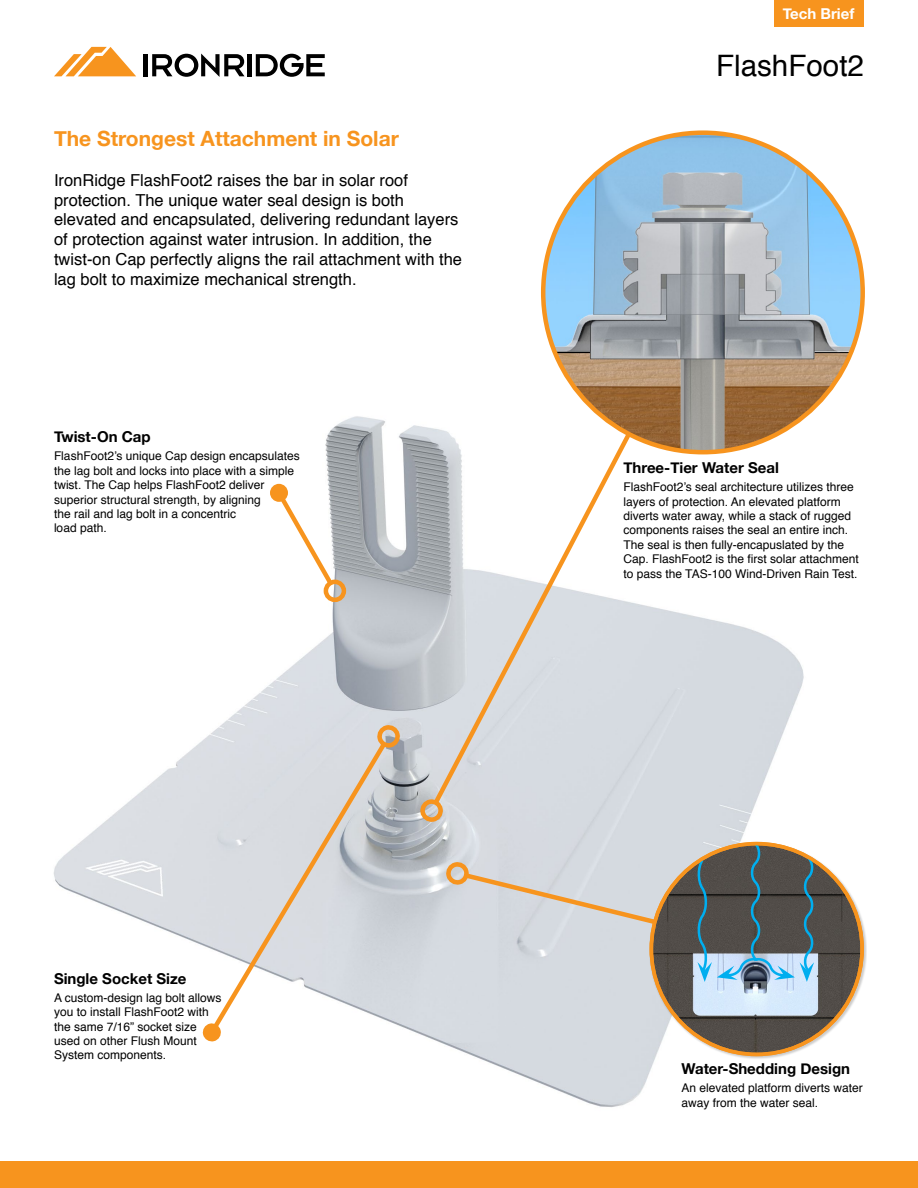
<style>
.page{position:relative;width:918px;height:1188px;background:#fff}
.page>*{position:absolute;margin:0;border:0;box-sizing:border-box;transform-origin:0 0}
.t1{font:29.55px "Helvetica";color:#000}
.t2{font:700 21px "Helvetica Neue";color:#f7941e}
.t3{font:16.5px/19.8px "Helvetica";color:#000}
.t4{font:700 15px "Helvetica Neue";color:#000}
.t5{font:700 15px "Helvetica Neue";color:#fff}
.t6{font:12px/14.4px "Helvetica";color:#000}
</style>
<div class="page">
<img style="left:53px;top:416px;width:751px;height:691px">
<svg style="left:206px;top:738px;width:184px;height:301px"></svg>
<svg style="left:373px;top:721px;width:30px;height:31px"></svg>
<svg style="left:202px;top:1023px;width:20px;height:19px"></svg>
<div style="left:774px;top:0;width:89px;height:27px;background:#f7941e"></div>
<div style="left:0;top:1161px;width:918px;height:27px;background:#f7941e"></div>
<hr style="left:247px;top:54px;width:4px;height:22px;background:#000">
<svg style="left:256px;top:54px;width:69px;height:23px"></svg>
<hr style="left:144px;top:54px;width:4px;height:22px;background:#000">
<svg style="left:152px;top:54px;width:93px;height:23px"></svg>
<svg style="left:54px;top:47px;width:82px;height:29px"></svg>
<svg style="left:430px;top:267px;width:292px;height:542px"></svg>
<svg style="left:420px;top:799px;width:23px;height:26px"></svg>
<img style="left:543px;top:133px;width:320px;height:318px">
<svg style="left:273px;top:487px;width:64px;height:102px"></svg>
<div style="left:324px;top:580px;width:22px;height:22px;border:4px solid #f7941e;border-radius:50%"></div>
<div style="left:270px;top:484px;width:18px;height:18px;background:#f7941e;border-radius:50%"></div>
<div style="left:649px;top:842px;width:218px;height:218px;background:#000;opacity:.2"></div>
<img style="left:651px;top:844px;width:211px;height:210px;border-radius:105px">
<svg style="left:443px;top:840px;width:374px;height:142px"></svg>
<h2 class="t2" style="left:54px;top:126px;width:346px">The Strongest Attachment in Solar</h2>
<p class="t3" style="left:54px;top:171px;width:410px">IronRidge FlashFoot2 raises the bar in solar roof protection. The unique water seal design is both elevated and encapsulated, delivering redundant layers of protection against water intrusion. In addition, the twist-on Cap perfectly aligns the rail attachment with the lag bolt to maximize mechanical strength.</p>
<p class="t4" style="left:54px;top:428px;width:98px">Twist-On Cap</p>
<p class="t6" style="left:54px;top:450px;width:247px">FlashFoot2’s unique Cap design encapsulates the lag bolt and locks into place with a simple twist. The Cap helps FlashFoot2 deliver superior structural strength, by aligning<br>the rail and lag bolt in a concentric<br>load path.</p>
<p class="t4" style="left:54px;top:969px;width:134px">Single Socket Size</p>
<p class="t6" style="left:54px;top:991px;width:169px">A custom-design lag bolt allows you to install FlashFoot2 with the same 7/16” socket size used on other Flush Mount<br>System components.</p>
<p class="t5" style="left:783px;top:4px;width:73px">Tech Brief</p>
<h1 class="t1" style="left:716px;top:53px;width:149px">FlashFoot2</h1>
<p class="t4" style="left:623px;top:458px;width:157px">Three-Tier Water Seal</p>
<p class="t6" style="left:623px;top:481px;width:237px">FlashFoot2’s seal architecture utilizes three layers of protection. An elevated platform diverts water away, while a stack of rugged components raises the seal an entire inch.<br>The seal is then fully-encapuslated by the Cap. FlashFoot2 is the first solar attachment to pass the TAS-100 Wind-Driven Rain Test.</p>
<p class="t4" style="left:681px;top:1060px;width:170px">Water-Shedding Design</p>
<p class="t6" style="left:681px;top:1082px;width:183px">An elevated platform diverts water away from the water seal.</p>
</div>
